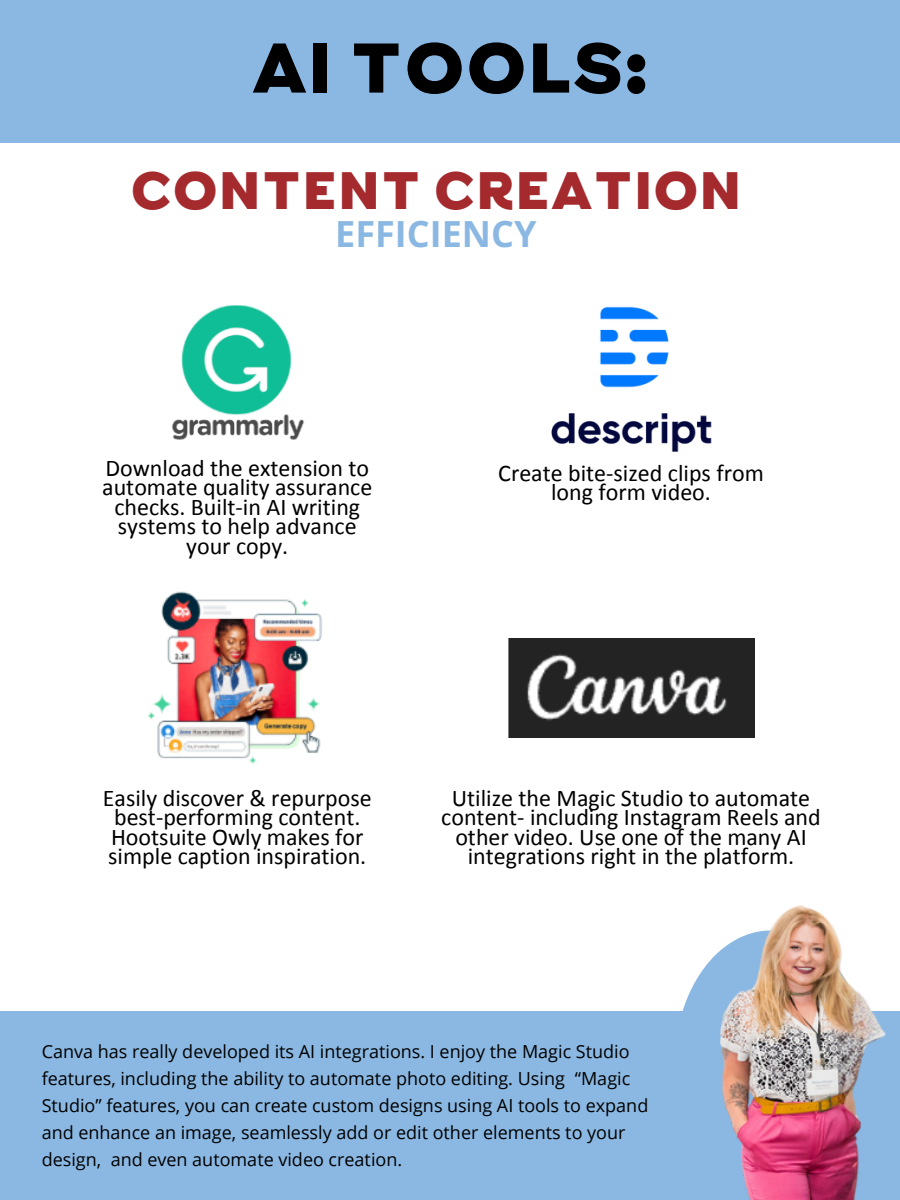
<style>
.page{position:relative;width:900px;height:1200px;background:#fff}
.page>*{position:absolute;margin:0;border:0;box-sizing:border-box;transform-origin:0 0}
.t1{font:700 64px "Capo";color:#000}
.t2{font:700 48px "Capo";color:#a42a2e}
.t3{font:700 36px "Open Sans";color:#8ab8e2}
.t4{font:24px/19.6px "Calibri";color:#000;text-align:center}
.t5{font:18px/27px "Open Sans";color:#000}
</style>
<div class="page">
<img style="left:172px;top:306px;width:132px;height:134px">
<div style="left:0;top:1011px;width:900px;height:189px;background:#8ab8e2"></div>
<svg style="left:682px;top:951px;width:38px;height:60px;fill:#8ab8e2"></svg>
<img style="left:720px;top:905px;width:166px;height:295px">
<img style="left:508px;top:638px;width:246px;height:99px">
<img style="left:148px;top:591px;width:174px;height:173px">
<img style="left:551px;top:306px;width:161px;height:146px">
<div style="left:0;top:0;width:900px;height:142px;background:#8ab8e2"></div>
<p class="t1" style="left:251px;top:38px;width:398px">AI TOOLS:</p>
<p class="t2" style="left:130px;top:168px;width:613px">CONTENT CREATION</p>
<p class="t3" style="left:335px;top:208px;width:203px">EFFICIENCY</p>
<p class="t4" style="left:102px;top:458px;width:272px">Download the extension to automate quality assurance checks. Built-in AI writing systems to help advance your copy.</p>
<p class="t4" style="left:498px;top:463px;width:267px">Create bite-sized clips from long form video.</p>
<p class="t4" style="left:103px;top:788px;width:270px;text-align:left">Easily discover &amp; repurpose best-performing content.<br>Hootsuite Owly makes for simple caption inspiration.</p>
<p class="t4" style="left:441px;top:788px;width:381px">Utilize the Magic Studio to automate content- including Instagram Reels and other video. Use one of the many AI integrations right in the platform.</p>
<p class="t5" style="left:42px;top:1037px;width:608px">Canva has really developed its AI integrations. I enjoy the Magic Studio features, including the ability to automate photo editing. Using “Magic Studio” features, you can create custom designs using AI tools to expand and enhance an image, seamlessly add or edit other elements to your design, and even automate video creation.</p>
</div>
